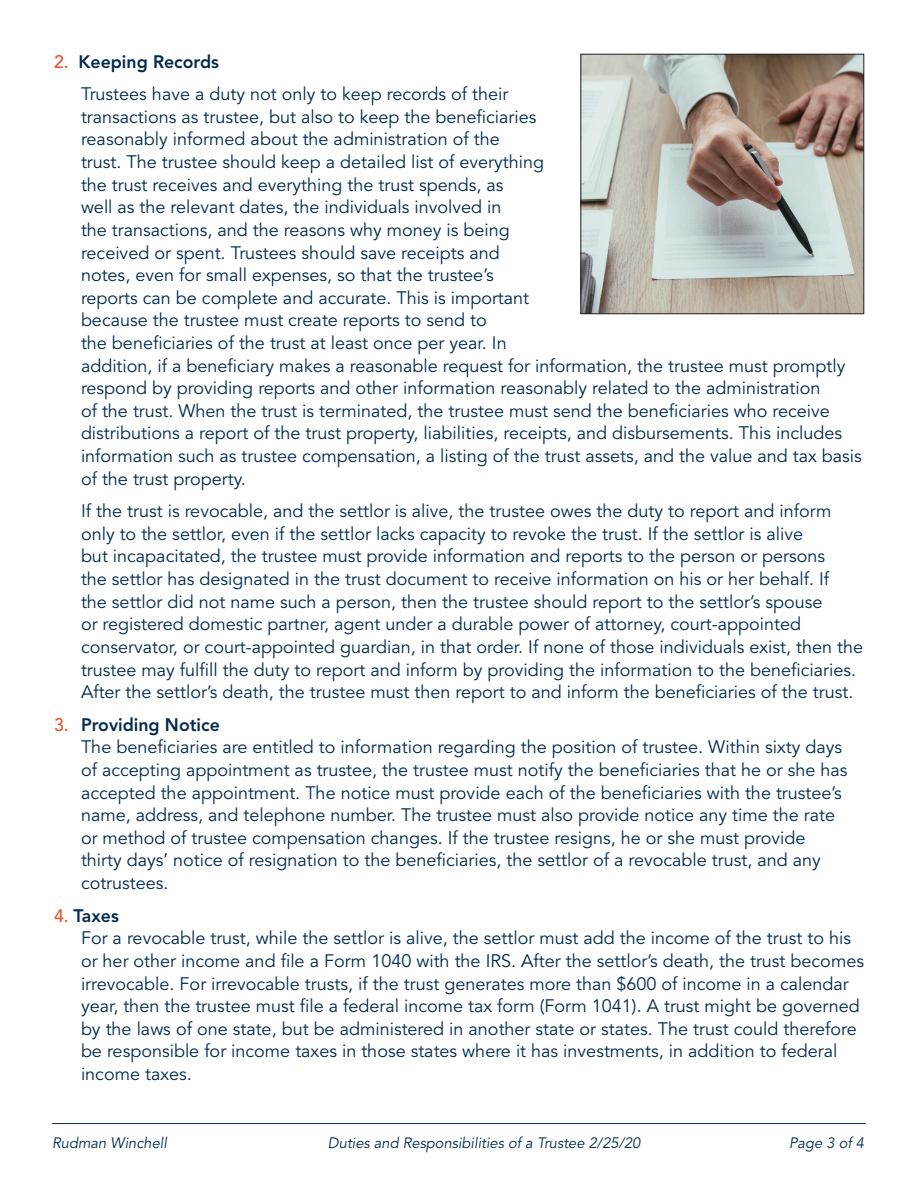
<style>
.page{position:relative;width:918px;height:1188px;background:#fff}
.page>*{position:absolute;margin:0;border:0;box-sizing:border-box;transform-origin:0 0}
.bullet{font:18px/22.6px "Avenir LT Std";color:#002a4e}
.bullet-2{font:800 18px "Avenir LT Std";color:#002a4e}
.t1{font:italic 15px "Avenir LT Std";color:#002a4e}
.s1{font-weight:500;color:#ea542a}
.s2{font-weight:800}
</style>
<div class="page">
<hr style="left:52px;top:1123px;width:814px;height:1px;background:#002a4e">
<img style="left:583px;top:56px;width:279px;height:256px">
<div style="left:581px;top:54px;width:283px;height:260px;border:1px solid #231f20"></div>
<p class="bullet-2" style="left:54px;top:51px;width:167px"><span class="s1">2.</span> Keeping Records</p>
<p class="bullet" style="left:81px;top:83px;width:782px">Trustees have a duty not only to keep records of their<br>transactions as trustee, but also to keep the beneficiaries<br>reasonably informed about the administration of the<br>trust. The trustee should keep a detailed list of everything<br>the trust receives and everything the trust spends, as<br>well as the relevant dates, the individuals involved in<br>the transactions, and the reasons why money is being<br>received or spent. Trustees should save receipts and<br>notes, even for small expenses, so that the trustee’s<br>reports can be complete and accurate. This is important<br>because the trustee must create reports to send to<br>the beneficiaries of the trust at least once per year. In<br>addition, if a beneficiary makes a reasonable request for information, the trustee must promptly respond by providing reports and other information reasonably related to the administration<br>of the trust. When the trust is terminated, the trustee must send the beneficiaries who receive distributions a report of the trust property, liabilities, receipts, and disbursements. This includes information such as trustee compensation, a listing of the trust assets, and the value and tax basis of the trust property.</p>
<p class="bullet" style="left:81px;top:500px;width:784px">If the trust is revocable, and the settlor is alive, the trustee owes the duty to report and inform only to the settlor, even if the settlor lacks capacity to revoke the trust. If the settlor is alive<br>but incapacitated, the trustee must provide information and reports to the person or persons<br>the settlor has designated in the trust document to receive information on his or her behalf. If<br>the settlor did not name such a person, then the trustee should report to the settlor’s spouse<br>or registered domestic partner, agent under a durable power of attorney, court-appointed conservator, or court-appointed guardian, in that order. If none of those individuals exist, then the trustee may fulfill the duty to report and inform by providing the information to the beneficiaries.<br>After the settlor’s death, the trustee must then report to and inform the beneficiaries of the trust.</p>
<p class="bullet" style="left:81px;top:714px;width:768px;text-indent:-27px"><span class="s1">3.</span> <span class="s2">Providing Notice<br></span>The beneficiaries are entitled to information regarding the position of trustee. Within sixty days of accepting appointment as trustee, the trustee must notify the beneficiaries that he or she has accepted the appointment. The notice must provide each of the beneficiaries with the trustee’s name, address, and telephone number. The trustee must also provide notice any time the rate or method of trustee compensation changes. If the trustee resigns, he or she must provide thirty days’ notice of resignation to the beneficiaries, the settlor of a revocable trust, and any cotrustees.</p>
<p class="bullet" style="left:81px;top:905px;width:785px;text-indent:-27px"><span class="s1">4.</span> <span class="s2">Taxes<br></span>For a revocable trust, while the settlor is alive, the settlor must add the income of the trust to his or her other income and file a Form 1040 with the IRS. After the settlor’s death, the trust becomes irrevocable. For irrevocable trusts, if the trust generates more than $600 of income in a calendar year, then the trustee must file a federal income tax form (Form 1041). A trust might be governed by the laws of one state, but be administered in another state or states. The trust could therefore be responsible for income taxes in those states where it has investments, in addition to federal income taxes.</p>
<p class="t1" style="left:52px;top:1134px;width:116px">Rudman Winchell</p>
<p class="t1" style="left:328px;top:1134px;width:314px">Duties and Responsibilities of a Trustee 2/25/20</p>
<p class="t1" style="left:789px;top:1134px;width:76px">Page 3 of 4</p>
</div>
